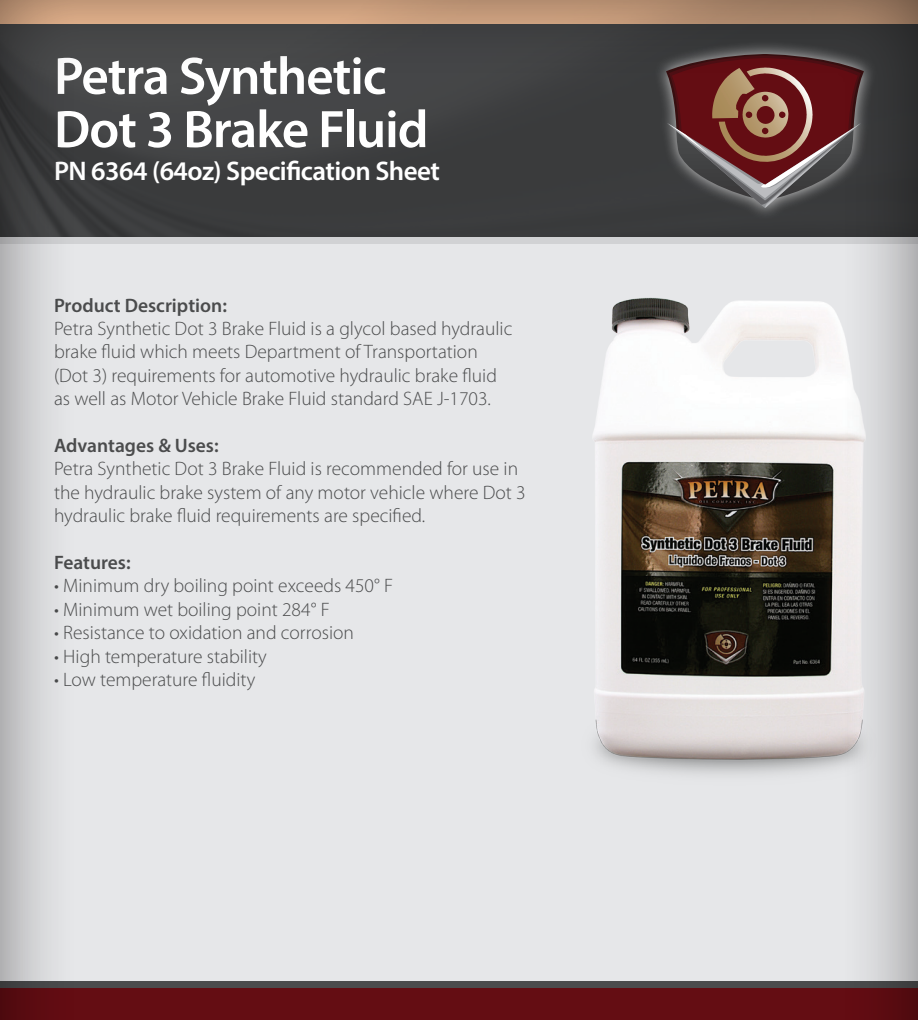
<style>
.page{position:relative;width:918px;height:1020px;background:#fff}
.page>*{position:absolute;margin:0;border:0;box-sizing:border-box;transform-origin:0 0}
.t1{font:600 53.25px/53.2px "Myriad Pro";letter-spacing:-.02em;color:#fff}
.t2{font:600 27px "Myriad Pro";letter-spacing:-.02em;color:#fff}
.t3{font:300 19.5px/23.4px "Myriad Pro";color:#4b4c4d}
.t4{font:600 19.5px "Myriad Pro";color:#4b4c4d}
</style>
<div class="page">
<div style="left:0;top:0;width:918px;height:1020px;background:#231f20;opacity:.75"></div>
<h1 class="t1" style="left:54px;top:48px;width:376px">Petra Synthetic<br>Dot 3 Brake Fluid</h1>
<h2 class="t2" style="left:54px;top:153px;width:387px">PN 6364 (64oz) Specification Sheet</h2>
<p class="t4" style="left:54px;top:293px;width:174px">Product Description:</p>
<p class="t3" style="left:54px;top:317px;width:460px">Petra Synthetic Dot 3 Brake Fluid is a glycol based hydraulic brake fluid which meets Department of Transportation (Dot 3) requirements for automotive hydraulic brake fluid as well as Motor Vehicle Brake Fluid standard SAE J-1703.</p>
<p class="t4" style="left:54px;top:433px;width:166px">Advantages &amp; Uses:</p>
<p class="t3" style="left:54px;top:457px;width:473px">Petra Synthetic Dot 3 Brake Fluid is recommended for use in the hydraulic brake system of any motor vehicle where Dot 3 hydraulic brake fluid requirements are specified.</p>
<p class="t4" style="left:54px;top:550px;width:78px">Features:</p>
<p class="t3" style="left:54px;top:574px;width:341px">• Minimum dry boiling point exceeds 450° F</p>
<p class="t3" style="left:54px;top:597px;width:277px">• Minimum wet boiling point 284° F</p>
<p class="t3" style="left:54px;top:621px;width:301px">• Resistance to oxidation and corrosion</p>
<p class="t3" style="left:54px;top:644px;width:214px">• High temperature stability</p>
<p class="t3" style="left:54px;top:668px;width:203px">• Low temperature fluidity</p>
</div>
